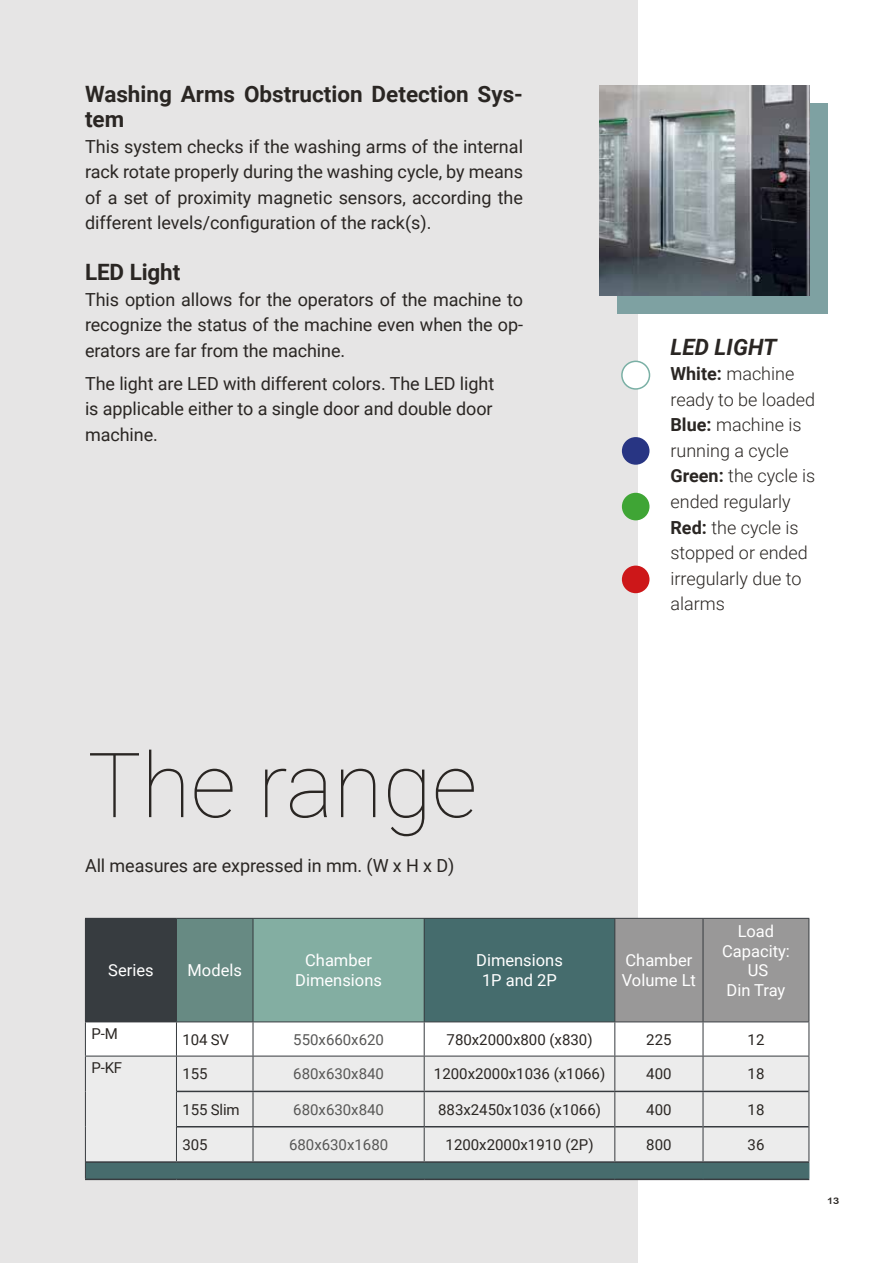
<style>
.page{position:relative;width:893px;height:1263px;background:#fff}
.page>*{position:absolute;margin:0;border:0;box-sizing:border-box;transform-origin:0 0}
.t1{font:100 90px "Roboto";color:#2a2623}
.t2{font:700 22.5px/25.5px "Roboto";color:#2a2623}
.t3{font:italic 700 22.5px "Roboto";color:#2a2623}
.t4{font:18px/25.5px "Roboto";letter-spacing:-.005em;color:#2a2623;text-align:justify}
.t5{font:300 18px/25.5px "Roboto";color:#2a2623}
.t6{font:18px "Arial";color:#2a2623}
.t7{font:16.5px/19.8px "Roboto";color:#fff;text-align:center}
.t8{font:15px "Roboto";color:#2a2623}
.t9{font:15px "Roboto";color:#575756}
.s1{font-weight:700}
</style>
<div class="page">
<div style="left:0;top:0;width:638px;height:1263px;background:#e6e5e5"></div>
<div style="left:622px;top:437px;width:27px;height:28px;background:#283583;border-radius:50%"></div>
<div style="left:622px;top:493px;width:27px;height:27px;background:#3fa535;border-radius:50%"></div>
<div style="left:622px;top:566px;width:27px;height:27px;background:#cd1719;border-radius:50%"></div>
<div style="left:622px;top:361px;width:27px;height:28px;background:#fff;border-radius:50%"></div>
<div style="left:621px;top:361px;width:29px;height:29px;border:2px solid #7ab0a5;border-radius:50%"></div>
<div style="left:617px;top:104px;width:211px;height:210px;background:#7ea1a2"></div>
<img style="left:599px;top:85px;width:211px;height:211px">
<div style="left:85px;top:918px;width:91px;height:104px;background:#373c40"></div>
<div style="left:85px;top:1022px;width:91px;height:34px;background:#fff"></div>
<svg style="left:177px;top:919px;width:632px;height:137px;background:#94a9a6"></svg>
<svg style="left:177px;top:1057px;width:632px;height:104px"></svg>
<hr style="left:176px;top:918px;width:77px;height:1px;background:#373b3f">
<hr style="left:176px;top:919px;width:1px;height:102px;background:#373b3f">
<hr style="left:253px;top:918px;width:171px;height:1px;background:#373b3f">
<hr style="left:253px;top:919px;width:1px;height:102px;background:#373b3f">
<hr style="left:424px;top:918px;width:191px;height:1px;background:#373b3f">
<hr style="left:424px;top:919px;width:1px;height:102px;background:#373b3f">
<hr style="left:615px;top:918px;width:88px;height:1px;background:#373b3f">
<hr style="left:614px;top:919px;width:1px;height:102px;background:#373b3f">
<hr style="left:703px;top:918px;width:106px;height:1px;background:#373b3f">
<hr style="left:703px;top:919px;width:1px;height:102px;background:#373b3f">
<hr style="left:809px;top:919px;width:1px;height:102px;background:#373b3f">
<hr style="left:85px;top:1022px;width:1px;height:34px;background:#373b3f">
<hr style="left:176px;top:1022px;width:1px;height:34px;background:#373b3f">
<hr style="left:253px;top:1022px;width:1px;height:34px;background:#373b3f">
<hr style="left:424px;top:1022px;width:1px;height:34px;background:#373b3f">
<hr style="left:614px;top:1022px;width:1px;height:34px;background:#373b3f">
<hr style="left:703px;top:1022px;width:1px;height:34px;background:#373b3f">
<hr style="left:809px;top:1022px;width:1px;height:34px;background:#373b3f">
<hr style="left:176px;top:1091px;width:1px;height:36px;background:#373b3f">
<hr style="left:253px;top:1092px;width:1px;height:34px;background:#373b3f">
<hr style="left:176px;top:1127px;width:1px;height:34px;background:#373b3f">
<hr style="left:253px;top:1127px;width:1px;height:34px;background:#373b3f">
<hr style="left:85px;top:1056px;width:91px;height:1px;background:#373b3f">
<hr style="left:85px;top:1056px;width:1px;height:35px;background:#373b3f">
<hr style="left:176px;top:1056px;width:77px;height:1px;background:#373b3f">
<hr style="left:176px;top:1056px;width:1px;height:35px;background:#373b3f">
<hr style="left:253px;top:1056px;width:171px;height:1px;background:#373b3f">
<hr style="left:253px;top:1056px;width:1px;height:35px;background:#373b3f">
<hr style="left:424px;top:1056px;width:191px;height:1px;background:#373b3f">
<hr style="left:424px;top:1056px;width:1px;height:35px;background:#373b3f">
<hr style="left:615px;top:1056px;width:88px;height:1px;background:#373b3f">
<hr style="left:614px;top:1056px;width:1px;height:35px;background:#373b3f">
<hr style="left:703px;top:1056px;width:106px;height:1px;background:#373b3f">
<hr style="left:703px;top:1056px;width:1px;height:35px;background:#373b3f">
<hr style="left:809px;top:1056px;width:1px;height:35px;background:#373b3f">
<hr style="left:85px;top:1091px;width:1px;height:36px;background:#373b3f">
<hr style="left:85px;top:1127px;width:1px;height:35px;background:#373b3f">
<hr style="left:424px;top:1092px;width:1px;height:34px;background:#373b3f">
<hr style="left:424px;top:1127px;width:1px;height:34px;background:#373b3f">
<hr style="left:85px;top:1178px;width:91px;height:2px;background:#373b3f">
<hr style="left:176px;top:1178px;width:77px;height:2px;background:#373b3f">
<hr style="left:253px;top:1178px;width:171px;height:2px;background:#373b3f">
<hr style="left:424px;top:1178px;width:191px;height:2px;background:#373b3f">
<hr style="left:615px;top:1178px;width:88px;height:2px;background:#373b3f">
<hr style="left:703px;top:1178px;width:106px;height:2px;background:#373b3f">
<div style="left:85px;top:1162px;width:725px;height:17px;background:#476c6d"></div>
<hr style="left:176px;top:1021px;width:77px;height:1px;background:#373b3f">
<hr style="left:253px;top:1021px;width:171px;height:1px;background:#373b3f">
<hr style="left:424px;top:1021px;width:191px;height:1px;background:#373b3f">
<hr style="left:615px;top:1021px;width:88px;height:1px;background:#373b3f">
<hr style="left:703px;top:1021px;width:106px;height:1px;background:#373b3f">
<hr style="left:177px;top:1091px;width:76px;height:1px;background:#373b3f">
<hr style="left:253px;top:1091px;width:171px;height:1px;background:#373b3f">
<hr style="left:424px;top:1091px;width:191px;height:1px;background:#373b3f">
<hr style="left:615px;top:1091px;width:88px;height:1px;background:#373b3f">
<hr style="left:703px;top:1091px;width:106px;height:1px;background:#373b3f">
<hr style="left:177px;top:1126px;width:76px;height:1px;background:#373b3f">
<hr style="left:253px;top:1126px;width:171px;height:1px;background:#373b3f">
<hr style="left:424px;top:1126px;width:190px;height:1px;background:#373b3f">
<hr style="left:615px;top:1126px;width:88px;height:1px;background:#373b3f">
<hr style="left:703px;top:1126px;width:106px;height:1px;background:#373b3f">
<hr style="left:86px;top:1161px;width:90px;height:2px;background:#373b3f">
<hr style="left:176px;top:1161px;width:77px;height:2px;background:#373b3f">
<hr style="left:253px;top:1161px;width:171px;height:2px;background:#373b3f">
<hr style="left:424px;top:1161px;width:191px;height:2px;background:#373b3f">
<hr style="left:615px;top:1161px;width:88px;height:2px;background:#373b3f">
<hr style="left:703px;top:1161px;width:106px;height:2px;background:#373b3f">
<hr style="left:614px;top:1092px;width:1px;height:35px;background:#373b3f">
<hr style="left:703px;top:1092px;width:1px;height:35px;background:#373b3f">
<hr style="left:809px;top:1091px;width:1px;height:36px;background:#373b3f">
<hr style="left:614px;top:1127px;width:1px;height:34px;background:#373b3f">
<hr style="left:703px;top:1127px;width:1px;height:34px;background:#373b3f">
<hr style="left:809px;top:1127px;width:1px;height:34px;background:#373b3f">
<p class="t2" style="left:85px;top:80px;width:439px">Washing Arms Obstruction Detection Sys&shy;tem</p>
<p class="t4" style="left:85px;top:133px;width:439px">This system checks if the washing arms of the internal rack rotate properly during the washing cycle, by means of a set of proximity magnetic sensors, according the different levels/configuration of the rack(s).</p>
<p class="t2" style="left:85px;top:259px;width:97px">LED Light</p>
<p class="t4" style="left:85px;top:286px;width:440px">This option allows for the operators of the machine to recognize the status of the machine even when the op&shy;erators are far from the machine.</p>
<p class="t4" style="left:85px;top:370px;width:411px">The light are LED with different colors. The LED light is applicable either to a single door and double door machine.</p>
<p class="t3" style="left:670px;top:331px;width:108px">LED LIGHT</p>
<p class="t5" style="left:670px;top:361px;width:146px"><span class="s1">White:</span> machine ready to be loaded<br><span class="s1">Blue:</span> machine is running a cycle<br><span class="s1">Green:</span> the cycle is ended regularly<br><span class="s1">Red:</span> the cycle is stopped or ended irregularly due to alarms</p>
<h1 class="t1" style="left:88px;top:722px;width:391px">The range</h1>
<p class="t4" style="left:85px;top:852px;width:371px">All measures are expressed in mm. (W x H x D)</p>
<p class="t7" style="left:108px;top:960px;width:47px">Series</p>
<p class="t7" style="left:188px;top:960px;width:56px">Models</p>
<p class="t7" style="left:295px;top:950px;width:88px">Chamber<br>Dimensions</p>
<p class="t7" style="left:476px;top:950px;width:88px">Dimensions<br>1P and 2P</p>
<p class="t7" style="left:622px;top:950px;width:76px;text-align:left">Chamber<br>Volume Lt</p>
<p class="t7" style="left:722px;top:920px;width:69px">Load<br>Capacity:<br>US<br>Din Tray</p>
<p class="t8" style="left:91px;top:1023px;width:28px">P-M</p>
<p class="t8" style="left:182px;top:1029px;width:48px">104 SV</p>
<p class="t9" style="left:293px;top:1029px;width:92px">550x660x620</p>
<p class="t8" style="left:447px;top:1029px;width:147px">780x2000x800 (x830)</p>
<p class="t8" style="left:646px;top:1029px;width:27px">225</p>
<p class="t8" style="left:748px;top:1029px;width:18px">12</p>
<p class="t8" style="left:91px;top:1057px;width:32px">P-KF</p>
<p class="t8" style="left:182px;top:1063px;width:26px">155</p>
<p class="t9" style="left:293px;top:1063px;width:92px">680x630x840</p>
<p class="t8" style="left:434px;top:1063px;width:173px">1200x2000x1036 (x1066)</p>
<p class="t8" style="left:646px;top:1063px;width:27px">400</p>
<p class="t8" style="left:747px;top:1063px;width:18px">18</p>
<p class="t8" style="left:182px;top:1099px;width:59px">155 Slim</p>
<p class="t9" style="left:293px;top:1099px;width:92px">680x630x840</p>
<p class="t8" style="left:438px;top:1099px;width:164px">883x2450x1036 (x1066)</p>
<p class="t8" style="left:646px;top:1099px;width:27px">400</p>
<p class="t8" style="left:748px;top:1099px;width:18px">18</p>
<p class="t8" style="left:182px;top:1134px;width:26px">305</p>
<p class="t9" style="left:289px;top:1134px;width:101px">680x630x1680</p>
<p class="t8" style="left:446px;top:1134px;width:150px">1200x2000x1910 (2P)</p>
<p class="t8" style="left:646px;top:1134px;width:27px">800</p>
<p class="t8" style="left:748px;top:1134px;width:18px">36</p>
<p class="t6" style="left:827px;top:1185px;width:13px">13</p>
</div>
